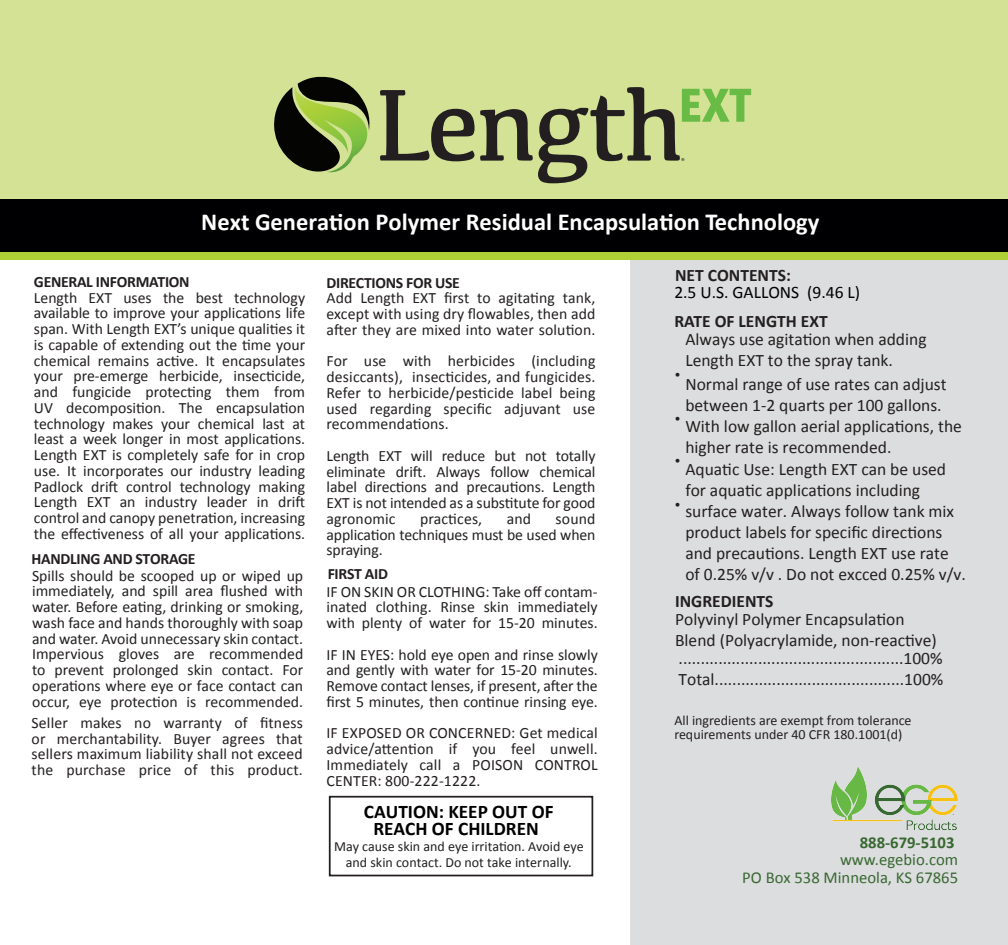
<style>
.page{position:relative;width:1008px;height:945px;background:#fff}
.page>*{position:absolute;margin:0;border:0;box-sizing:border-box;transform-origin:0 0}
.t1{font:105.7px "Kefa";letter-spacing:-.035em;color:#231f20}
.t2{font:700 46.55px "Avenir Next Condensed";color:#68bc45;scale:1.11 1}
.t3{font:700 24.5px "Calibri";color:#fff}
.t4{font:700 19.25px/17.5px "Calibri";color:#000002;text-align:center}
.t5{font:17.5px/21px "Calibri";color:#231f20}
.t6{font:700 17.5px "Calibri";color:#231f20}
.t7{font:17.5px "Calibri";color:#000002}
.t8{font:17.5px "Helvetica Neue";color:#231f20}
.t9{font:16.62px/18.4px "Calibri";color:#386832;text-align:right}
.t10{font:700 16.62px "Calibri";color:#386832}
.t11{font:15.75px/15.8px "Calibri";color:#231f20;text-align:justify}
.t12{font:700 15.75px "Calibri";letter-spacing:-.02em;color:#231f20}
.t13{font:14px/14px "Calibri";color:#231f20}
.t14{font:8.75px "Myriad Pro";color:#231f20}
</style>
<div class="page">
<div style="left:0;top:0;width:1008px;height:256px;background:#d3e294"></div>
<div style="left:0;top:199px;width:1008px;height:53px;background:#000002"></div>
<div style="left:0;top:253px;width:1008px;height:7px;background:#afd136"></div>
<div style="left:630px;top:260px;width:378px;height:685px;background:#dcddde"></div>
<div style="left:329px;top:796px;width:264px;height:80px;border:2px solid #231f20"></div>
<svg style="left:274px;top:76px;width:96px;height:97px"></svg>
<img style="left:831px;top:767px;width:126px;height:64px">
<h1 class="t1" style="left:375px;top:60px;width:311px">Length</h1>
<h2 class="t2" style="left:679px;top:77px;width:67px">EXT</h2>
<p class="t14" style="left:681px;top:156px;width:5px">®</p>
<h3 class="t3" style="left:201px;top:205px;width:620px">Next Generation Polymer Residual Encapsulation Technology</h3>
<p class="t12" style="left:34px;top:270px;width:157px">GENERAL INFORMATION</p>
<p class="t11" style="left:34px;top:289px;width:273px">Length EXT uses the best technology available to improve your applications life span. With Length EXT’s unique qualities it is capable of extending out the time your chemical remains active. It encapsulates your pre-emerge herbicide, insecticide, and fungicide protecting them from UV decomposition. The encapsulation technology makes your chemical last at least a week longer in most applications.<br>Length EXT is completely safe for in crop use. It incorporates our industry leading Padlock drift control technology making Length EXT an industry leader in drift control and canopy penetration, increasing the effectiveness of all your applications.</p>
<p class="t12" style="left:32px;top:547px;width:166px">HANDLING AND STORAGE</p>
<p class="t11" style="left:32px;top:567px;width:273px">Spills should be scooped up or wiped up immediately, and spill area flushed with water. Before eating, drinking or smoking, wash face and hands thoroughly with soap and water. Avoid unnecessary skin contact.<br>Impervious gloves are recommended to prevent prolonged skin contact. For operations where eye or face contact can occur, eye protection is recommended.</p>
<p class="t11" style="left:32px;top:714px;width:273px">Seller makes no warranty of fitness or merchantability. Buyer agrees that sellers maximum liability shall not exceed the purchase price of this product.</p>
<p class="t12" style="left:327px;top:271px;width:135px">DIRECTIONS FOR USE</p>
<p class="t11" style="left:327px;top:290px;width:270px">Add Length EXT first to agitating tank, except with using dry flowables, then add after they are mixed into water solution.</p>
<p class="t11" style="left:327px;top:353px;width:270px">For use with herbicides (including desiccants), insecticides, and fungicides.<br>Refer to herbicide/pesticide label being used regarding specific adjuvant use recommendations.</p>
<p class="t11" style="left:327px;top:447px;width:270px">Length EXT will reduce but not totally eliminate drift. Always follow chemical label directions and precautions. Length EXT is not intended as a substitute for good agronomic</p>
<p class="t11" style="left:327px;top:510px;width:270px;text-indent:229px">sound application techniques must be used when spraying.</p>
<p class="t11" style="left:420px;top:510px;width:64px">practices,</p>
<p class="t11" style="left:507px;top:510px;width:26px">and</p>
<p class="t12" style="left:328px;top:562px;width:62px">FIRST AID</p>
<p class="t11" style="left:327px;top:583px;width:273px">IF ON SKIN OR CLOTHING: Take off contam&shy;inated clothing. Rinse skin immediately with plenty of water for 15-20 minutes.</p>
<p class="t11" style="left:327px;top:646px;width:273px">IF IN EYES: hold eye open and rinse slowly and gently with water for 15-20 minutes.<br>Remove contact lenses, if present, after the first 5 minutes, then continue rinsing eye.</p>
<p class="t11" style="left:327px;top:725px;width:273px">IF EXPOSED OR CONCERNED: Get medical advice/attention if you feel unwell.<br>Immediately call a POISON CONTROL CENTER: 800-222-1222.</p>
<p class="t4" style="left:364px;top:802px;width:191px">CAUTION: KEEP OUT OF<br>REACH OF CHILDREN</p>
<p class="t13" style="left:334px;top:838px;width:251px;line-height:15.8px;text-align:center">May cause skin and eye irritation. Avoid eye and skin contact. Do not take internally.</p>
<p class="t6" style="left:675px;top:263px;width:117px">NET CONTENTS:</p>
<p class="t7" style="left:674px;top:281px;width:187px">2.5 U.S. GALLONS (9.46 L)</p>
<p class="t6" style="left:674px;top:309px;width:155px">RATE OF LENGTH EXT</p>
<p class="t5" style="left:685px;top:328px;width:243px">Always use agitation when adding<br>Length EXT to the spray tank.</p>
<p class="t8" style="left:674px;top:362px;width:8px">•</p>
<p class="t5" style="left:685px;top:373px;width:278px">Normal range of use rates can adjust between 1-2 quarts per 100 gallons.<br>With low gallon aerial applications, the higher rate is recommended.</p>
<p class="t8" style="left:674px;top:407px;width:8px">•</p>
<p class="t8" style="left:674px;top:449px;width:8px">•</p>
<p class="t5" style="left:685px;top:458px;width:282px">Aquatic Use: Length EXT can be used for aquatic applications including surface water. Always follow tank mix product labels for specific directions and precautions. Length EXT use rate of 0.25% v/v . Do not excced 0.25% v/v.</p>
<p class="t8" style="left:674px;top:492px;width:8px">•</p>
<p class="t6" style="left:675px;top:589px;width:100px">INGREDIENTS</p>
<p class="t5" style="left:675px;top:608px;width:263px">Polyvinyl Polymer Encapsulation<br>Blend (Polyacrylamide, non-reactive)</p>
<p class="t5" style="left:679px;top:647px;width:266px">...................................................100%<br>Total...........................................100%</p>
<p class="t13" style="left:674px;top:712px;width:239px">All ingredients are exempt from tolerance requirements under 40 CFR 180.1001(d)</p>
<p class="t10" style="left:860px;top:831px;width:96px">888-679-5103</p>
<p class="t9" style="left:742px;top:849px;width:217px">www.egebio.com<br>PO Box 538 Minneola, KS 67865</p>
</div>
